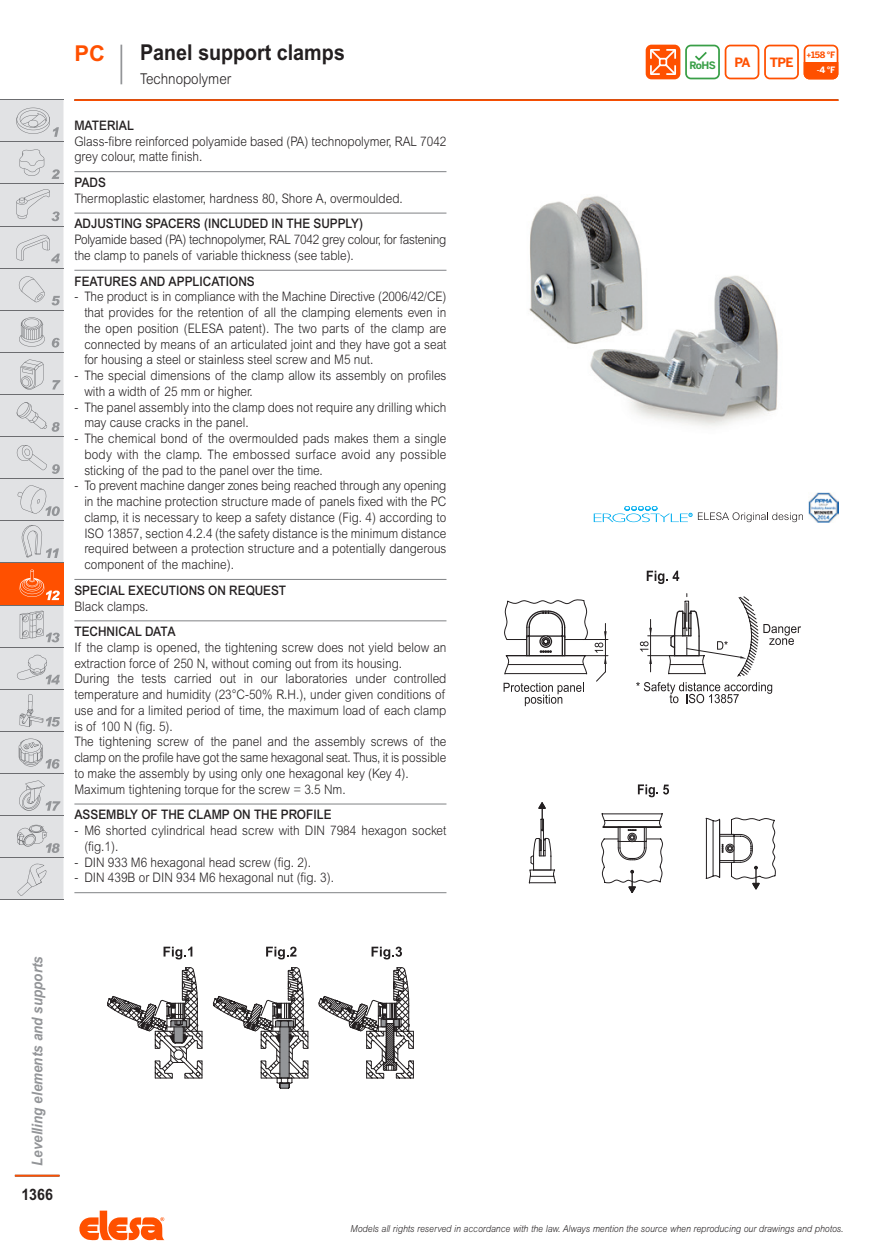
<style>
.page{position:relative;width:888px;height:1260px;background:#fff}
.page>*{position:absolute;margin:0;border:0;box-sizing:border-box;transform-origin:0 0}
.subtitle_1L{font:700 21.88px "Arial MT Std";color:#231f20;scale:.9 1}
.series{font:700 21.88px "Arial MT Std";color:#ff5000}
.t1{font:700 15.75px "Arial MT Std";color:#231f20;scale:.9 1}
.t2{font:italic 700 14.88px "Arial MT Std";color:#939598;scale:.9 1}
.subtitle_2L{font:300 14.88px "Arial MT Std";color:#231f20;scale:.9 1}
.description{font:300 13.12px/15.8px "Arial MT Std";color:#231f20;scale:.9 1}
.titlefirst{font:500 13.12px "Arial MT Std";color:#231f20;scale:.9 1}
.description-2{font:300 13.12px/15.8px "Arial MT Std";letter-spacing:-.02em;color:#231f20;scale:.9 1}
.t3{font:700 12.78px "Benton Sans";color:#ff5000}
.t4{font:700 10.15px "Benton Sans";color:#399f47}
.t5{font:italic 300 9.62px "Arial MT Std";color:#231f20;scale:.9 1}
.t6{font:700 8.75px/15.6px "Benton Sans";color:#ff5000;text-align:right}
.s1{font-size:7.7px}
.s2{font-size:7.7px;color:#fff}
.s3{color:#fff}
</style>
<div class="page">
<svg style="left:79px;top:1211px;width:85px;height:29px"></svg>
<hr style="left:0;top:99px;width:63px;height:1px;background:#6c6d70">
<hr style="left:0;top:900px;width:63px;height:1px;background:#6c6d70">
<svg style="left:0;top:100px;width:63px;height:800px;background:#dad2d0"></svg>
<hr style="left:74px;top:99px;width:764px;height:2px;background:#ff5000">
<hr style="left:15px;top:1175px;width:45px;height:2px;background:#ff5000">
<hr style="left:120px;top:45px;width:2px;height:39px;background:#939598">
<svg style="left:646px;top:45px;width:192px;height:34px"></svg>
<hr style="left:74px;top:171px;width:372px;height:1px;background:#808285">
<hr style="left:74px;top:213px;width:372px;height:1px;background:#808285">
<hr style="left:74px;top:270px;width:372px;height:1px;background:#808285">
<hr style="left:74px;top:579px;width:372px;height:1px;background:#808285">
<hr style="left:74px;top:620px;width:372px;height:1px;background:#808285">
<hr style="left:74px;top:804px;width:372px;height:1px;background:#808285">
<hr style="left:74px;top:892px;width:372px;height:1px;background:#808285">
<svg style="left:107px;top:967px;width:307px;height:122px"></svg>
<svg style="left:164px;top:947px;width:28px;height:12px"></svg>
<svg style="left:266px;top:947px;width:30px;height:12px"></svg>
<svg style="left:372px;top:947px;width:30px;height:12px"></svg>
<img style="left:529px;top:196px;width:249px;height:231px">
<svg style="left:594px;top:506px;width:98px;height:16px"></svg>
<svg style="left:698px;top:512px;width:105px;height:10px"></svg>
<img style="left:808px;top:492px;width:30px;height:30px">
<svg style="left:504px;top:571px;width:297px;height:135px"></svg>
<hr style="left:541px;top:819px;width:1px;height:37px;background:#231f20">
<hr style="left:543px;top:819px;width:1px;height:37px;background:#231f20">
<svg style="left:529px;top:837px;width:27px;height:47px"></svg>
<svg style="left:538px;top:802px;width:8px;height:29px"></svg>
<svg style="left:638px;top:784px;width:31px;height:13px"></svg>
<svg style="left:601px;top:813px;width:175px;height:80px"></svg>
<p class="series" style="left:74px;top:40px;width:32px">PC</p>
<p class="subtitle_1L" style="left:140px;top:40px;width:229px">Panel support clamps</p>
<p class="subtitle_2L" style="left:140px;top:71px;width:103px">Technopolymer</p>
<p class="titlefirst" style="left:74px;top:118px;width:68px">MATERIAL</p>
<p class="description" style="left:74px;top:133px;width:415px">Glass-fibre reinforced polyamide based (PA) technopolymer, RAL 7042 grey colour, matte finish.</p>
<p class="titlefirst" style="left:74px;top:175px;width:37px">PADS</p>
<p class="description" style="left:74px;top:190px;width:366px">Thermoplastic elastomer, hardness 80, Shore A, overmoulded.</p>
<p class="titlefirst" style="left:74px;top:216px;width:322px">ADJUSTING SPACERS (INCLUDED IN THE SUPPLY)</p>
<p class="description-2" style="left:74px;top:232px;width:415px">Polyamide based (PA) technopolymer, RAL 7042 grey colour, for fastening the clamp to panels of variable thickness (see table).</p>
<p class="titlefirst" style="left:74px;top:273px;width:202px">FEATURES AND APPLICATIONS</p>
<p class="description" style="left:84px;top:289px;width:404px;text-align:justify;text-indent:-10px">- The product is in compliance with the Machine Directive (2006/42/CE) that provides for the retention of all the clamping elements even in the open position (ELESA patent). The two parts of the clamp are connected by means of an articulated joint and they have got a seat for housing a steel or stainless steel screw and M5 nut.</p>
<p class="description" style="left:84px;top:368px;width:404px;text-indent:-10px">- The special dimensions of the clamp allow its assembly on profiles with a width of 25 mm or higher.</p>
<p class="description" style="left:84px;top:399px;width:404px;text-indent:-10px">- The panel assembly into the clamp does not require any drilling which may cause cracks in the panel.</p>
<p class="description" style="left:84px;top:431px;width:404px;text-align:justify;text-indent:-10px">- The chemical bond of the overmoulded pads makes them a single body with the clamp. The embossed surface avoid any possible sticking of the pad to the panel over the time.</p>
<p class="description" style="left:84px;top:478px;width:404px;text-align:justify;text-indent:-10px">- To prevent machine danger zones being reached through any opening in the machine protection structure made of panels fixed with the PC clamp, it is necessary to keep a safety distance (Fig. 4) according to ISO 13857, section 4.2.4 (the safety distance is the minimum distance required between a protection structure and a potentially dangerous component of the machine).</p>
<p class="titlefirst" style="left:74px;top:582px;width:237px">SPECIAL EXECUTIONS ON REQUEST</p>
<p class="description" style="left:74px;top:598px;width:84px">Black clamps.</p>
<p class="titlefirst" style="left:74px;top:624px;width:114px">TECHNICAL DATA</p>
<p class="description" style="left:74px;top:639px;width:415px">If the clamp is opened, the tightening screw does not yield below an extraction force of 250 N, without coming out from its housing.</p>
<p class="description" style="left:74px;top:671px;width:415px;text-align:justify">During the tests carried out in our laboratories under controlled temperature and humidity (23°C-50% R.H.), under given conditions of use and for a limited period of time, the maximum load of each clamp is of 100 N (fig. 5).</p>
<p class="description" style="left:74px;top:734px;width:415px;text-align:justify">The tightening screw of the panel and the assembly screws of the clamp on the profile have got the same hexagonal seat. Thus, it is possible to make the assembly by using only one hexagonal key (Key 4).</p>
<p class="description" style="left:74px;top:781px;width:303px">Maximum tightening torque for the screw = 3.5 Nm.</p>
<p class="titlefirst" style="left:74px;top:807px;width:287px">ASSEMBLY OF THE CLAMP ON THE PROFILE</p>
<p class="description" style="left:84px;top:823px;width:404px;text-indent:-10px">- M6 shorted cylindrical head screw with DIN 7984 hexagon socket (fig.1).</p>
<p class="description" style="left:74px;top:854px;width:265px">- DIN 933 M6 hexagonal head screw (fig. 2).</p>
<p class="description" style="left:74px;top:870px;width:290px">- DIN 439B or DIN 934 M6 hexagonal nut (fig. 3).</p>
<p class="t4" style="left:689px;top:59px;width:28px">RoHS</p>
<p class="t3" style="left:734px;top:55px;width:18px">PA</p>
<p class="t3" style="left:770px;top:55px;width:25px">TPE</p>
<p class="t6" style="left:806px;top:47px;width:30px"><span class="s1">+</span>158 °F <span class="s2">-</span><span class="s3">4 °F</span></p>
<p class="t2" style="left:29px;top:1166px;width:234px;rotate:-90deg">Levelling elements and supports</p>
<p class="t1" style="left:21px;top:1186px;width:37px">1366</p>
<p class="t5" style="left:351px;top:1224px;width:549px">Models all rights reserved in accordance with the law. Always mention the source when reproducing our drawings and photos.</p>
</div>
